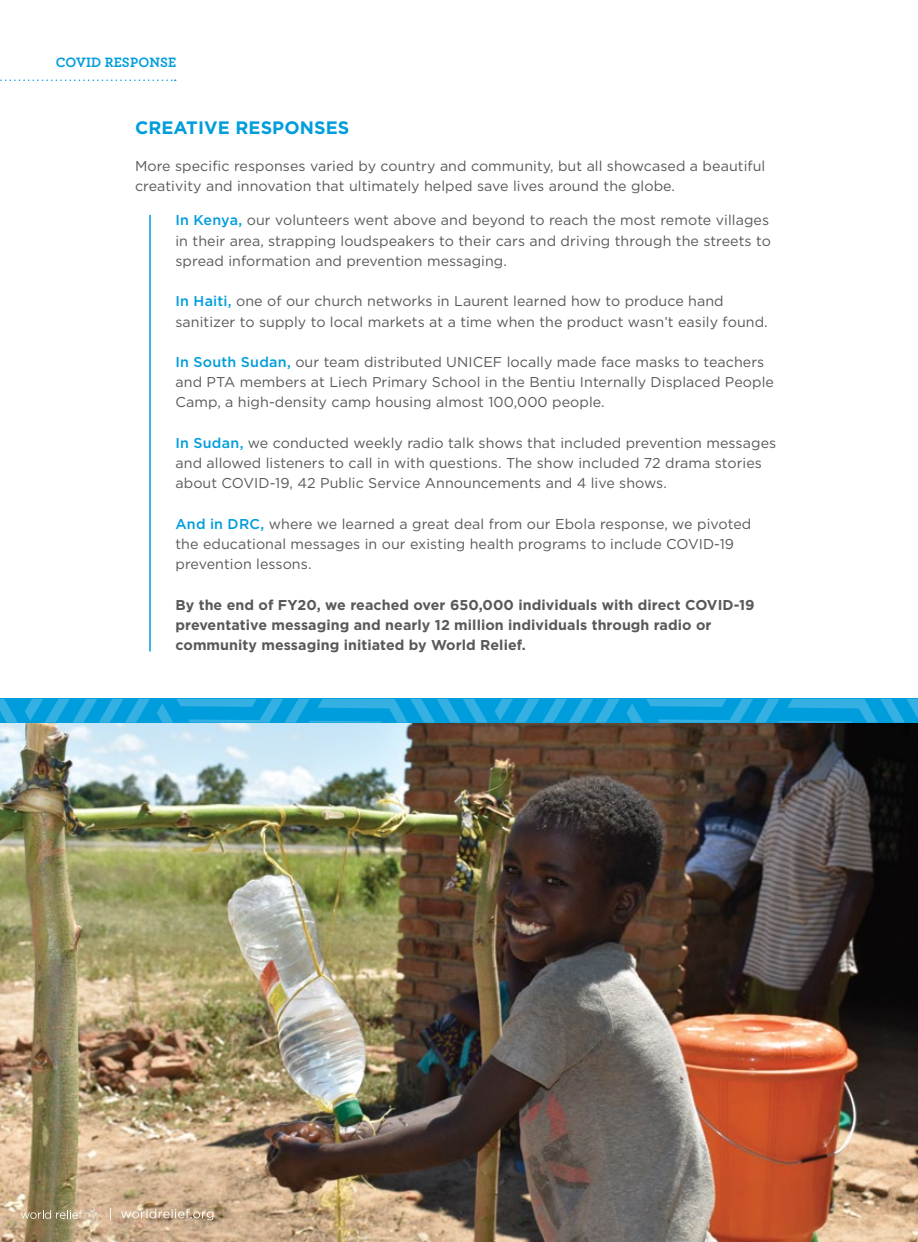
<style>
.page{position:relative;width:918px;height:1242px;background:#fff}
.page>*{position:absolute;margin:0;border:0;box-sizing:border-box;transform-origin:0 0}
.t1{font:700 18px "Gotham";letter-spacing:.005em;color:#009ddc}
.t2{font:14.25px/20.2px "Gotham";letter-spacing:.005em;color:#58595b}
.t3{font:700 14.25px/20.2px "Gotham";letter-spacing:.005em;color:#58595b}
.t4{font:700 14.25px "Archer";letter-spacing:.01em;color:#009ddc}
.s1{font-weight:500;color:#009ddc}
</style>
<div class="page">
<img style="left:0;top:723px;width:918px;height:519px">
<div style="left:0;top:699px;width:918px;height:24px;background:#009ddc"></div>
<svg style="left:0;top:699px;width:18px;height:24px"></svg>
<svg style="left:25px;top:699px;width:125px;height:24px"></svg>
<svg style="left:157px;top:699px;width:331px;height:24px"></svg>
<svg style="left:495px;top:699px;width:125px;height:24px"></svg>
<svg style="left:627px;top:699px;width:291px;height:24px"></svg>
<hr style="left:149px;top:215px;width:2px;height:437px;background:#009ddc">
<svg style="left:0;top:80px;width:176px;height:1px"></svg>
<svg style="left:21px;top:1207px;width:79px;height:15px"></svg>
<svg style="left:110px;top:1208px;width:104px;height:12px"></svg>
<p class="t4" style="left:56px;top:51px;width:122px">COVID RESPONSE</p>
<p class="t1" style="left:135px;top:116px;width:216px">CREATIVE RESPONSES</p>
<p class="t2" style="left:135px;top:155px;width:632px">More specific responses varied by country and community, but all showcased a beautiful creativity and innovation that ultimately helped save lives around the globe.</p>
<p class="t2" style="left:175px;top:210px;width:597px"><span class="s1">In Kenya,</span> our volunteers went above and beyond to reach the most remote villages in their area, strapping loudspeakers to their cars and driving through the streets to spread information and prevention messaging.</p>
<p class="t2" style="left:175px;top:291px;width:594px"><span class="s1">In Haiti,</span> one of our church networks in Laurent learned how to produce hand sanitizer to supply to local markets at a time when the product wasn’t easily found.</p>
<p class="t2" style="left:175px;top:352px;width:600px"><span class="s1">In South Sudan,</span> our team distributed UNICEF locally made face masks to teachers and PTA members at Liech Primary School in the Bentiu Internally Displaced People<br>Camp, a high-density camp housing almost 100,000 people.</p>
<p class="t2" style="left:175px;top:433px;width:602px"><span class="s1">In Sudan,</span> we conducted weekly radio talk shows that included prevention messages and allowed listeners to call in with questions. The show included 72 drama stories about COVID-19, 42 Public Service Announcements and 4 live shows.</p>
<p class="t2" style="left:175px;top:514px;width:577px"><span class="s1">And in DRC,</span> where we learned a great deal from our Ebola response, we pivoted the educational messages in our existing health programs to include COVID-19 prevention lessons.</p>
<p class="t3" style="left:175px;top:595px;width:581px">By the end of FY20, we reached over 650,000 individuals with direct COVID-19 preventative messaging and nearly 12 million individuals through radio or community messaging initiated by World Relief.</p>
</div>
